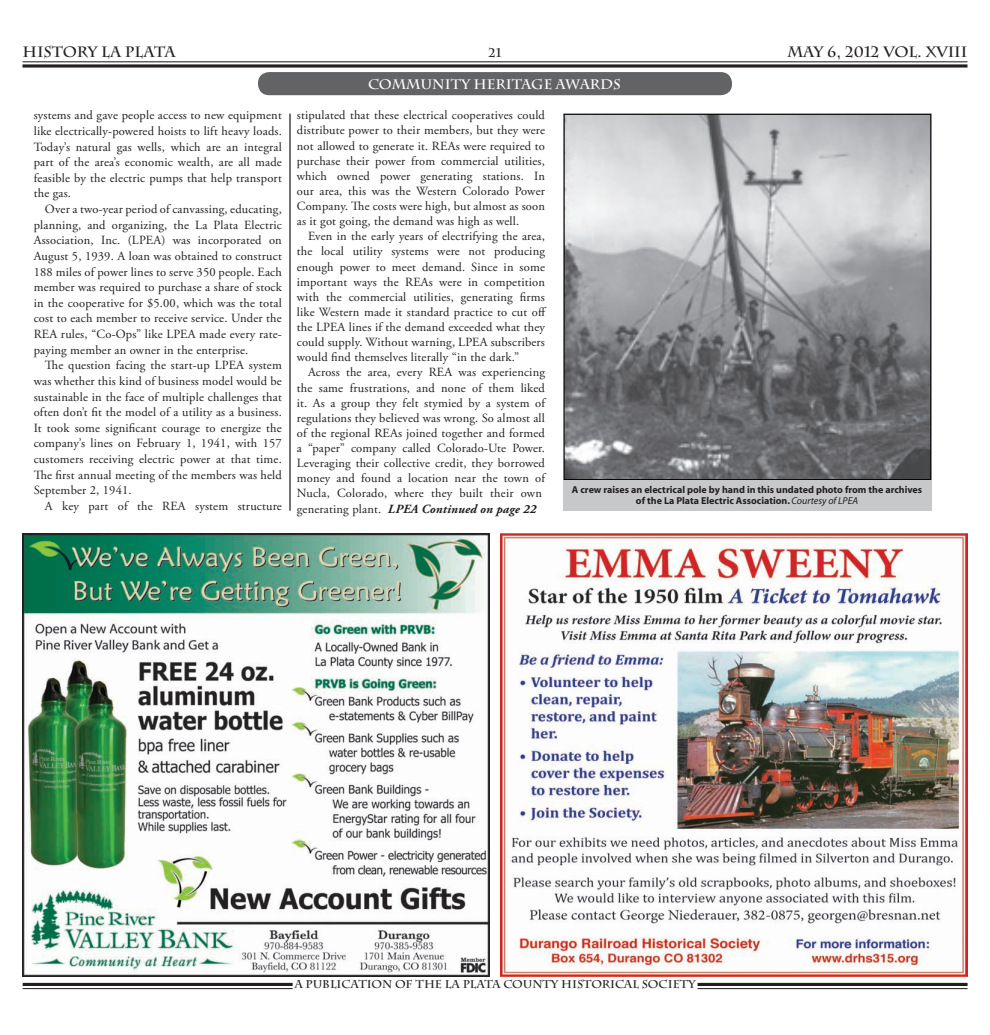
<style>
.page{position:relative;width:990px;height:1035px;background:#fff}
.page>*{position:absolute;margin:0;border:0;box-sizing:border-box;transform-origin:0 0}
.t1{font:700 15px "Charlemagne Std";color:#231f20}
.t2{font:700 13.75px "Charlemagne Std";color:#fff}
.t3{font:12.5px/15.1px "Adobe Garamond Pro";letter-spacing:.015em;color:#231f20;text-align:justify}
.t4{font:700 12.5px "Charlemagne Std";color:#231f20}
.t5{font:700 11.25px "Charlemagne Std";color:#231f20}
.t6{font:700 10px/11.2px "Myriad";color:#231f20;text-align:center}
.s1{font-weight:700;font-style:italic}
.s2{font-weight:400;font-style:italic}
</style>
<div class="page">
<hr style="left:698px;top:988px;width:270px;height:1px;background:#231f20">
<hr style="left:698px;top:983px;width:270px;height:3px;background:#231f20">
<hr style="left:23px;top:988px;width:270px;height:1px;background:#231f20">
<hr style="left:23px;top:983px;width:270px;height:3px;background:#231f20">
<hr style="left:22px;top:61px;width:946px;height:1px;background:#231f20">
<svg style="left:22px;top:64px;width:946px;height:4px;background:#524f50"></svg>
<div style="left:258px;top:72px;width:474px;height:23px;background:#636366;border-radius:11px"></div>
<img style="left:565px;top:116px;width:364px;height:362px">
<div style="left:563px;top:114px;width:368px;height:366px;border:1px solid #040503"></div>
<div style="left:563px;top:480px;width:368px;height:31px;background:#c7c8ca"></div>
<hr style="left:289px;top:114px;width:2px;height:397px;background:#231f20">
<img style="left:23px;top:533px;width:466px;height:444px">
<img style="left:501px;top:533px;width:467px;height:444px">
<p class="t1" style="left:22px;top:43px;width:154px">HISTORY LA PLATA</p>
<p class="t4" style="left:488px;top:46px;width:15px">21</p>
<p class="t1" style="left:787px;top:43px;width:182px">MAY 6, 2012 VOL. XVIII</p>
<p class="t3" style="left:34px;top:108px;width:250px;line-height:15.6px">systems and gave people access to new equipment like electrically-powered hoists to lift heavy loads.<br>Today’s natural gas wells, which are an integral part of the area’s economic wealth, are all made feasible by the electric pumps that help transport the gas.</p>
<p class="t3" style="left:34px;top:202px;width:250px;line-height:15.6px;text-indent:11px">Over a two-year period of canvassing, educating, planning, and organizing, the La Plata Electric Association, Inc. (LPEA) was incorporated on August 5, 1939. A loan was obtained to construct 188 miles of power lines to serve 350 people. Each member was required to purchase a share of stock in the cooperative for $5.00, which was the total cost to each member to receive service. Under the REA rules, “Co-Ops” like LPEA made every rate&shy;paying member an owner in the enterprise.</p>
<p class="t3" style="left:34px;top:358px;width:250px;line-height:15.6px;text-indent:11px">The question facing the start-up LPEA system was whether this kind of business model would be sustainable in the face of multiple challenges that often don’t fit the model of a utility as a business.<br>It took some significant courage to energize the company’s lines on February 1, 1941, with 157 customers receiving electric power at that time.<br>The first annual meeting of the members was held September 2, 1941.</p>
<p class="t3" style="left:45px;top:499px;width:238px">A key part of the REA system structure</p>
<p class="t2" style="left:368px;top:76px;width:254px">COMMUNITY HERITAGE AWARDS</p>
<p class="t3" style="left:297px;top:108px;width:250px">stipulated that these electrical cooperatives could distribute power to their members, but they were not allowed to generate it. REAs were required to purchase their power from commercial utilities, which owned power generating stations. In our area, this was the Western Colorado Power Company. The costs were high, but almost as soon as it got going, the demand was high as well.</p>
<p class="t3" style="left:297px;top:229px;width:251px;text-indent:11px">Even in the early years of electrifying the area, the local utility systems were not producing enough power to meet demand. Since in some important ways the REAs were in competition with the commercial utilities, generating firms like Western made it standard practice to cut off the LPEA lines if the demand exceeded what they could supply. Without warning, LPEA subscribers would find themselves literally “in the dark.”</p>
<p class="t3" style="left:297px;top:365px;width:250px;text-align:left;text-indent:11px">Across the area, every REA was experiencing the same frustrations, and none of them liked it. As a group they felt stymied by a system of regulations they believed was wrong. So almost all of the regional REAs joined together and formed a “paper” company called Colorado-Ute Power.<br>Leveraging their collective credit, they borrowed money and found a location near the town of Nucla, Colorado, where they built their own generating plant. <span class="s1">LPEA Continued on page 22</span></p>
<p class="t6" style="left:572px;top:484px;width:352px">A crew raises an electrical pole by hand in this undated photo from the archives of the La Plata Electric Association. <span class="s2">Courtesy of LPEA</span></p>
<p class="t5" style="left:295px;top:978px;width:402px">A PUBLICATION OF THE LA PLATA COUNTY HISTORICAL SOCIETY</p>
</div>
